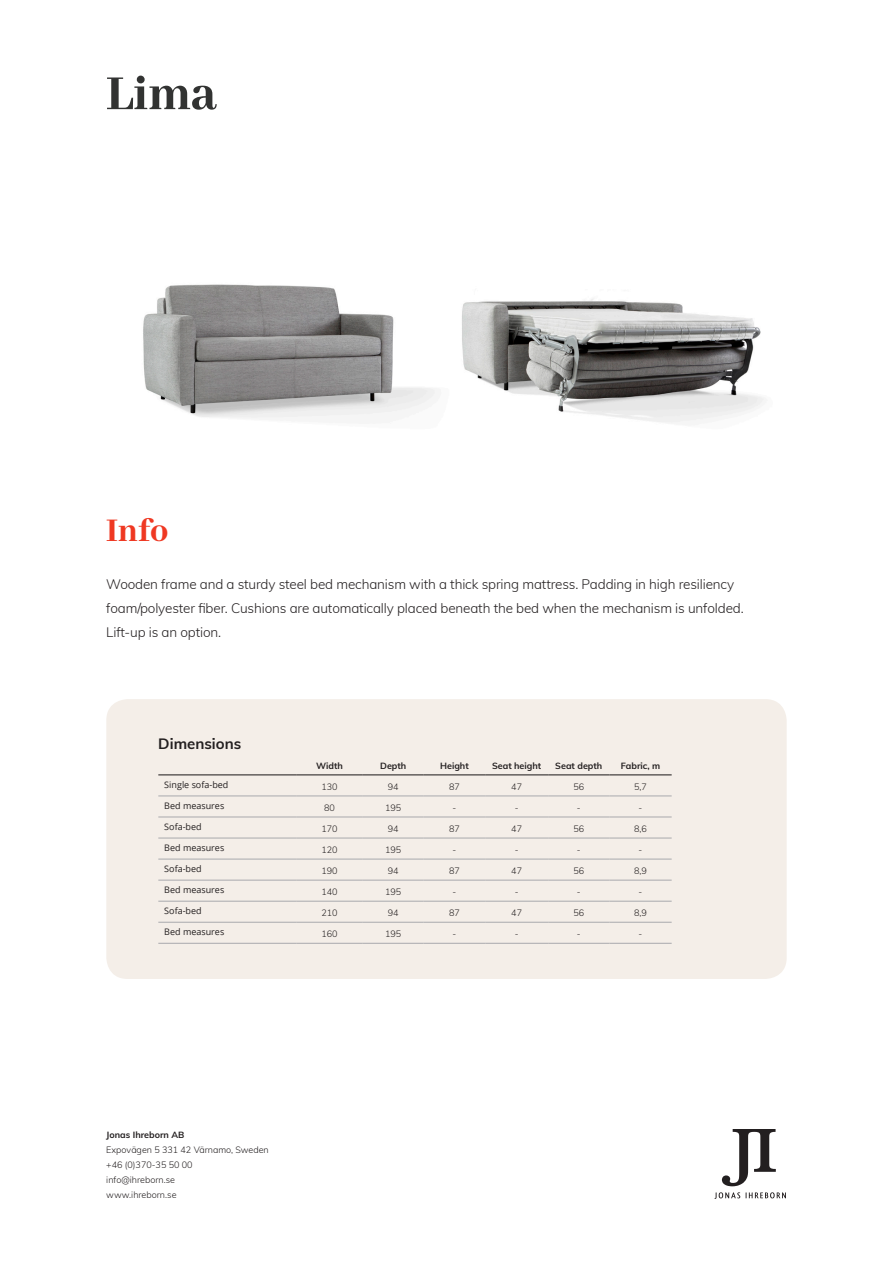
<style>
.page{position:relative;width:893px;height:1263px;background:#fff}
.page>*{position:absolute;margin:0;border:0;box-sizing:border-box;transform-origin:0 0}
.t1{font:800 54px "Abhaya Libre";color:#323332}
.t2{font:800 36px "Abhaya Libre";color:#ef3822}
.t3{font:700 15px "Muli";color:#231f20}
.t4{font:300 13.5px/24px "Muli";letter-spacing:-.01em;color:#231f20}
.t5{font:300 9px "Muli";color:#231f20}
.t6{font:9px "Open Sans";color:#231f20}
.t7{font:700 9px "Muli";color:#231f20}
</style>
<div class="page">
<div style="left:106px;top:699px;width:681px;height:280px;background:#f4eee8;border-radius:21px"></div>
<hr style="left:158px;top:795px;width:138px;height:1px;background:#a8a9ad">
<hr style="left:296px;top:795px;width:67px;height:1px;background:#a8a9ad">
<hr style="left:363px;top:795px;width:61px;height:1px;background:#a8a9ad">
<hr style="left:424px;top:795px;width:61px;height:1px;background:#a8a9ad">
<hr style="left:485px;top:795px;width:63px;height:1px;background:#a8a9ad">
<hr style="left:548px;top:795px;width:61px;height:1px;background:#a8a9ad">
<hr style="left:609px;top:795px;width:63px;height:1px;background:#a8a9ad">
<hr style="left:158px;top:817px;width:138px;height:1px;background:#a8a9ad">
<hr style="left:296px;top:817px;width:67px;height:1px;background:#a8a9ad">
<hr style="left:363px;top:817px;width:61px;height:1px;background:#a8a9ad">
<hr style="left:424px;top:817px;width:61px;height:1px;background:#a8a9ad">
<hr style="left:485px;top:817px;width:63px;height:1px;background:#a8a9ad">
<hr style="left:548px;top:817px;width:61px;height:1px;background:#a8a9ad">
<hr style="left:609px;top:817px;width:63px;height:1px;background:#a8a9ad">
<hr style="left:158px;top:838px;width:138px;height:1px;background:#a8a9ad">
<hr style="left:296px;top:838px;width:67px;height:1px;background:#a8a9ad">
<hr style="left:363px;top:838px;width:61px;height:1px;background:#a8a9ad">
<hr style="left:424px;top:838px;width:61px;height:1px;background:#a8a9ad">
<hr style="left:485px;top:838px;width:63px;height:1px;background:#a8a9ad">
<hr style="left:548px;top:838px;width:61px;height:1px;background:#a8a9ad">
<hr style="left:609px;top:838px;width:63px;height:1px;background:#a8a9ad">
<hr style="left:158px;top:859px;width:138px;height:1px;background:#a8a9ad">
<hr style="left:296px;top:859px;width:67px;height:1px;background:#a8a9ad">
<hr style="left:363px;top:859px;width:61px;height:1px;background:#a8a9ad">
<hr style="left:424px;top:859px;width:61px;height:1px;background:#a8a9ad">
<hr style="left:485px;top:859px;width:63px;height:1px;background:#a8a9ad">
<hr style="left:548px;top:859px;width:61px;height:1px;background:#a8a9ad">
<hr style="left:609px;top:859px;width:63px;height:1px;background:#a8a9ad">
<hr style="left:158px;top:880px;width:138px;height:1px;background:#a8a9ad">
<hr style="left:296px;top:880px;width:67px;height:1px;background:#a8a9ad">
<hr style="left:363px;top:880px;width:61px;height:1px;background:#a8a9ad">
<hr style="left:424px;top:880px;width:61px;height:1px;background:#a8a9ad">
<hr style="left:485px;top:880px;width:63px;height:1px;background:#a8a9ad">
<hr style="left:548px;top:880px;width:61px;height:1px;background:#a8a9ad">
<hr style="left:609px;top:880px;width:63px;height:1px;background:#a8a9ad">
<hr style="left:158px;top:901px;width:138px;height:1px;background:#a8a9ad">
<hr style="left:296px;top:901px;width:67px;height:1px;background:#a8a9ad">
<hr style="left:363px;top:901px;width:61px;height:1px;background:#a8a9ad">
<hr style="left:424px;top:901px;width:61px;height:1px;background:#a8a9ad">
<hr style="left:485px;top:901px;width:63px;height:1px;background:#a8a9ad">
<hr style="left:548px;top:901px;width:61px;height:1px;background:#a8a9ad">
<hr style="left:609px;top:901px;width:63px;height:1px;background:#a8a9ad">
<hr style="left:158px;top:922px;width:138px;height:1px;background:#a8a9ad">
<hr style="left:296px;top:922px;width:67px;height:1px;background:#a8a9ad">
<hr style="left:363px;top:922px;width:61px;height:1px;background:#a8a9ad">
<hr style="left:424px;top:922px;width:61px;height:1px;background:#a8a9ad">
<hr style="left:485px;top:922px;width:63px;height:1px;background:#a8a9ad">
<hr style="left:548px;top:922px;width:61px;height:1px;background:#a8a9ad">
<hr style="left:609px;top:922px;width:63px;height:1px;background:#a8a9ad">
<hr style="left:158px;top:943px;width:138px;height:1px;background:#a8a9ad">
<hr style="left:296px;top:943px;width:67px;height:1px;background:#a8a9ad">
<hr style="left:363px;top:943px;width:61px;height:1px;background:#a8a9ad">
<hr style="left:424px;top:943px;width:61px;height:1px;background:#a8a9ad">
<hr style="left:485px;top:943px;width:63px;height:1px;background:#a8a9ad">
<hr style="left:548px;top:943px;width:61px;height:1px;background:#a8a9ad">
<hr style="left:609px;top:943px;width:63px;height:1px;background:#a8a9ad">
<hr style="left:158px;top:774px;width:138px;height:1px;background:#231f20">
<hr style="left:296px;top:774px;width:67px;height:1px;background:#231f20">
<hr style="left:363px;top:774px;width:61px;height:1px;background:#231f20">
<hr style="left:424px;top:774px;width:61px;height:1px;background:#231f20">
<hr style="left:485px;top:774px;width:63px;height:1px;background:#231f20">
<hr style="left:548px;top:774px;width:61px;height:1px;background:#231f20">
<hr style="left:609px;top:774px;width:63px;height:1px;background:#231f20">
<svg style="left:714px;top:1192px;width:26px;height:7px"></svg>
<svg style="left:746px;top:1192px;width:40px;height:6px"></svg>
<svg style="left:722px;top:1129px;width:54px;height:57px"></svg>
<img style="left:143px;top:284px;width:292px;height:134px">
<img style="left:462px;top:298px;width:302px;height:125px">
<p class="t1" style="left:106px;top:64px;width:113px">Lima</p>
<p class="t2" style="left:106px;top:510px;width:64px">Info</p>
<p class="t4" style="left:106px;top:571px;width:639px">Wooden frame and a sturdy steel bed mechanism with a thick spring mattress. Padding in high resiliency foam/polyester fiber. Cushions are automatically placed beneath the bed when the mechanism is unfolded.<br>Lift-up is an option.</p>
<p class="t3" style="left:158px;top:733px;width:84px">Dimensions</p>
<p class="t7" style="left:316px;top:759px;width:28px">Width</p>
<p class="t7" style="left:380px;top:759px;width:28px">Depth</p>
<p class="t7" style="left:440px;top:759px;width:30px">Height</p>
<p class="t7" style="left:492px;top:759px;width:51px">Seat height</p>
<p class="t7" style="left:555px;top:759px;width:49px">Seat depth</p>
<p class="t7" style="left:621px;top:759px;width:41px">Fabric, m</p>
<p class="t6" style="left:164px;top:778px;width:66px">Single sofa-bed</p>
<p class="t5" style="left:321px;top:780px;width:18px">130</p>
<p class="t5" style="left:388px;top:780px;width:12px">94</p>
<p class="t5" style="left:449px;top:780px;width:12px">87</p>
<p class="t5" style="left:511px;top:780px;width:12px">47</p>
<p class="t5" style="left:573px;top:780px;width:12px">56</p>
<p class="t5" style="left:634px;top:780px;width:14px">5,7</p>
<p class="t6" style="left:164px;top:799px;width:61px">Bed measures</p>
<p class="t5" style="left:324px;top:801px;width:12px">80</p>
<p class="t5" style="left:385px;top:801px;width:18px">195</p>
<p class="t5" style="left:452px;top:801px;width:5px">-</p>
<p class="t5" style="left:515px;top:801px;width:5px">-</p>
<p class="t5" style="left:577px;top:801px;width:5px">-</p>
<p class="t5" style="left:639px;top:801px;width:5px">-</p>
<p class="t6" style="left:164px;top:820px;width:39px">Sofa-bed</p>
<p class="t5" style="left:321px;top:822px;width:18px">170</p>
<p class="t5" style="left:388px;top:822px;width:12px">94</p>
<p class="t5" style="left:449px;top:822px;width:12px">87</p>
<p class="t5" style="left:511px;top:822px;width:12px">47</p>
<p class="t5" style="left:573px;top:822px;width:12px">56</p>
<p class="t5" style="left:634px;top:822px;width:14px">8,6</p>
<p class="t6" style="left:164px;top:841px;width:61px">Bed measures</p>
<p class="t5" style="left:321px;top:843px;width:18px">120</p>
<p class="t5" style="left:385px;top:843px;width:18px">195</p>
<p class="t5" style="left:452px;top:843px;width:5px">-</p>
<p class="t5" style="left:515px;top:843px;width:5px">-</p>
<p class="t5" style="left:577px;top:843px;width:5px">-</p>
<p class="t5" style="left:639px;top:843px;width:5px">-</p>
<p class="t6" style="left:164px;top:862px;width:39px">Sofa-bed</p>
<p class="t5" style="left:321px;top:864px;width:18px">190</p>
<p class="t5" style="left:388px;top:864px;width:12px">94</p>
<p class="t5" style="left:449px;top:864px;width:12px">87</p>
<p class="t5" style="left:511px;top:864px;width:12px">47</p>
<p class="t5" style="left:573px;top:864px;width:12px">56</p>
<p class="t5" style="left:634px;top:864px;width:14px">8,9</p>
<p class="t6" style="left:164px;top:883px;width:61px">Bed measures</p>
<p class="t5" style="left:321px;top:885px;width:18px">140</p>
<p class="t5" style="left:385px;top:885px;width:18px">195</p>
<p class="t5" style="left:452px;top:885px;width:5px">-</p>
<p class="t5" style="left:515px;top:885px;width:5px">-</p>
<p class="t5" style="left:577px;top:885px;width:5px">-</p>
<p class="t5" style="left:639px;top:885px;width:5px">-</p>
<p class="t6" style="left:164px;top:905px;width:39px">Sofa-bed</p>
<p class="t5" style="left:321px;top:906px;width:18px">210</p>
<p class="t5" style="left:388px;top:906px;width:12px">94</p>
<p class="t5" style="left:449px;top:906px;width:12px">87</p>
<p class="t5" style="left:511px;top:906px;width:12px">47</p>
<p class="t5" style="left:573px;top:906px;width:12px">56</p>
<p class="t5" style="left:634px;top:906px;width:14px">8,9</p>
<p class="t6" style="left:164px;top:926px;width:61px">Bed measures</p>
<p class="t5" style="left:321px;top:927px;width:18px">160</p>
<p class="t5" style="left:385px;top:927px;width:18px">195</p>
<p class="t5" style="left:452px;top:927px;width:5px">-</p>
<p class="t5" style="left:515px;top:927px;width:5px">-</p>
<p class="t5" style="left:577px;top:927px;width:5px">-</p>
<p class="t5" style="left:639px;top:927px;width:5px">-</p>
<p class="t7" style="left:106px;top:1128px;width:80px">Jonas Ihreborn AB</p>
<p class="t5" style="left:106px;top:1143px;width:164px">Expovägen 5 331 42 Värnamo, Sweden</p>
<p class="t5" style="left:106px;top:1158px;width:88px">+46 (0)370-35 50 00</p>
<p class="t5" style="left:106px;top:1173px;width:70px">info@ihreborn.se</p>
<p class="t5" style="left:106px;top:1188px;width:72px">www.ihreborn.se</p>
</div>
